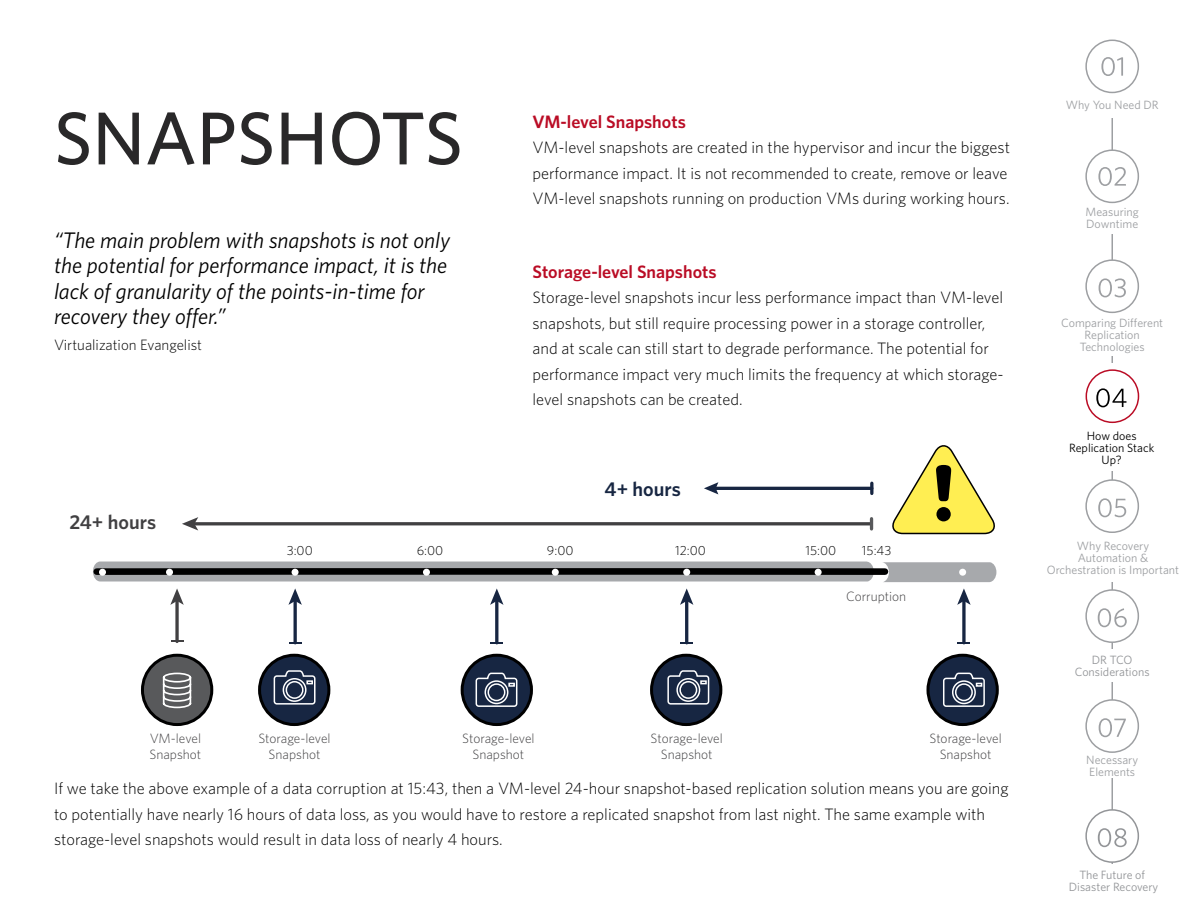
<style>
.page{position:relative;width:1188px;height:918px;background:#fff}
.page>*{position:absolute;margin:0;border:0;box-sizing:border-box;transform-origin:0 0}
.t1{font:500 75px "Whitney";color:#292829}
.t2{font:italic 22.5px/25.5px "Whitney";color:#000}
.t3{font:600 20.1px "Whitney";color:#414042}
.t4{font:600 20.1px "Whitney";color:#172642}
.t5{font:600 18px "Whitney";color:#ba0c25}
.t6{font:300 16.5px/25.5px "Whitney";color:#000}
.t7{font:300 15px "Whitney";color:#000}
.t8{font:300 13.5px/16.2px "Whitney";color:#414042;text-align:center}
.t9{font:300 13.2px "Whitney";color:#000}
.t10{font:12px/12px "Whitney";color:#9d9fa2}
.t11{font:12px/12px "Whitney";color:#939598;text-align:center}
.t12{font:12px/12px "Whitney";color:#000;text-align:center}
</style>
<div class="page">
<hr style="left:1112px;top:48px;width:1px;height:821px;background:#9d9fa2">
<div style="left:1063px;top:201px;width:99px;height:32px;background:#fff"></div>
<div style="left:1052px;top:313px;width:120px;height:42px;background:#fff"></div>
<div style="left:1063px;top:649px;width:99px;height:33px;background:#fff"></div>
<div style="left:1063px;top:753px;width:99px;height:25px;background:#fff"></div>
<div style="left:1063px;top:864px;width:99px;height:33px;background:#fff"></div>
<div style="left:1086px;top:260px;width:52px;height:52px;background:#fff;border-radius:50%"></div>
<div style="left:1085px;top:259px;width:54px;height:54px;border:2px solid #9d9fa2;border-radius:50%"></div>
<div style="left:1086px;top:480px;width:52px;height:52px;background:#fff;border-radius:50%"></div>
<div style="left:1085px;top:479px;width:54px;height:54px;border:2px solid #9d9fa2;border-radius:50%"></div>
<svg style="left:1098px;top:498px;width:28px;height:19px"></svg>
<div style="left:1086px;top:700px;width:52px;height:52px;background:#fff;border-radius:50%"></div>
<div style="left:1085px;top:699px;width:54px;height:54px;border:2px solid #9d9fa2;border-radius:50%"></div>
<svg style="left:1099px;top:718px;width:27px;height:19px"></svg>
<div style="left:1086px;top:810px;width:52px;height:52px;background:#fff;border-radius:50%"></div>
<div style="left:1085px;top:809px;width:54px;height:54px;border:2px solid #939598;border-radius:50%"></div>
<svg style="left:1098px;top:828px;width:29px;height:19px"></svg>
<div style="left:1086px;top:150px;width:52px;height:52px;background:#fff;border-radius:50%"></div>
<div style="left:1085px;top:149px;width:54px;height:54px;border:2px solid #9d9fa2;border-radius:50%"></div>
<svg style="left:1098px;top:167px;width:28px;height:19px"></svg>
<svg style="left:1099px;top:278px;width:27px;height:19px"></svg>
<div style="left:1063px;top:90px;width:99px;height:28px;background:#fff"></div>
<div style="left:1086px;top:40px;width:52px;height:52px;background:#fff;border-radius:50%"></div>
<div style="left:1085px;top:40px;width:54px;height:53px;border:2px solid #9d9fa2;border-radius:50%"></div>
<svg style="left:1101px;top:57px;width:22px;height:19px"></svg>
<div style="left:1043px;top:533px;width:140px;height:48px;background:#fff"></div>
<div style="left:1086px;top:590px;width:52px;height:52px;background:#fff;border-radius:50%"></div>
<div style="left:1085px;top:589px;width:54px;height:54px;border:2px solid #9d9fa2;border-radius:50%"></div>
<svg style="left:1098px;top:608px;width:29px;height:19px"></svg>
<div style="left:1058px;top:364px;width:107px;height:100px;background:#fff"></div>
<div style="left:142px;top:655px;width:70px;height:70px;background:#58595b;border-radius:50%"></div>
<div style="left:141px;top:654px;width:72px;height:72px;border:3px solid #000;border-radius:50%"></div>
<div style="left:260px;top:655px;width:69px;height:70px;background:#172642;border-radius:50%"></div>
<div style="left:258px;top:654px;width:72px;height:72px;border:3px solid #000;border-radius:50%"></div>
<div style="left:462px;top:655px;width:69px;height:70px;background:#172642;border-radius:50%"></div>
<div style="left:461px;top:654px;width:72px;height:72px;border:3px solid #000;border-radius:50%"></div>
<div style="left:652px;top:655px;width:69px;height:70px;background:#172642;border-radius:50%"></div>
<div style="left:650px;top:654px;width:72px;height:72px;border:3px solid #000;border-radius:50%"></div>
<div style="left:928px;top:655px;width:69px;height:70px;background:#172642;border-radius:50%"></div>
<div style="left:926px;top:654px;width:73px;height:72px;border:3px solid #000;border-radius:50%"></div>
<svg style="left:892px;top:445px;width:103px;height:90px"></svg>
<svg style="left:175px;top:605px;width:4px;height:35px"></svg>
<svg style="left:170px;top:588px;width:14px;height:17px"></svg>
<svg style="left:171px;top:640px;width:12px;height:2px"></svg>
<svg style="left:962px;top:605px;width:4px;height:37px"></svg>
<svg style="left:957px;top:588px;width:14px;height:17px"></svg>
<svg style="left:957px;top:642px;width:13px;height:2px"></svg>
<hr style="left:685px;top:600px;width:3px;height:43px;background:#172642">
<svg style="left:680px;top:588px;width:13px;height:17px"></svg>
<svg style="left:680px;top:642px;width:13px;height:2px"></svg>
<hr style="left:495px;top:600px;width:3px;height:43px;background:#172642">
<svg style="left:490px;top:588px;width:14px;height:17px"></svg>
<svg style="left:490px;top:642px;width:13px;height:2px"></svg>
<hr style="left:294px;top:600px;width:3px;height:43px;background:#172642">
<svg style="left:288px;top:588px;width:14px;height:17px"></svg>
<svg style="left:289px;top:642px;width:13px;height:2px"></svg>
<hr style="left:714px;top:487px;width:158px;height:3px;background:#172642">
<svg style="left:704px;top:482px;width:14px;height:12px"></svg>
<svg style="left:870px;top:483px;width:3px;height:10px"></svg>
<svg style="left:182px;top:517px;width:692px;height:14px"></svg>
<svg style="left:273px;top:670px;width:43px;height:35px"></svg>
<svg style="left:475px;top:672px;width:43px;height:35px"></svg>
<svg style="left:667px;top:670px;width:43px;height:35px"></svg>
<svg style="left:943px;top:672px;width:42px;height:35px"></svg>
<svg style="left:93px;top:562px;width:903px;height:20px;background:#7b7d7f"></svg>
<div style="left:292px;top:569px;width:7px;height:7px;background:#fff;border-radius:50%"></div>
<div style="left:166px;top:569px;width:7px;height:7px;background:#fff;border-radius:50%"></div>
<div style="left:423px;top:569px;width:7px;height:7px;background:#fff;border-radius:50%"></div>
<div style="left:552px;top:569px;width:7px;height:7px;background:#fff;border-radius:50%"></div>
<div style="left:683px;top:569px;width:7px;height:7px;background:#fff;border-radius:50%"></div>
<div style="left:815px;top:569px;width:7px;height:7px;background:#fff;border-radius:50%"></div>
<div style="left:959px;top:569px;width:7px;height:7px;background:#fff;border-radius:50%"></div>
<div style="left:99px;top:569px;width:7px;height:7px;background:#fff;border-radius:50%"></div>
<svg style="left:162px;top:672px;width:30px;height:37px"></svg>
<div style="left:1062px;top:423px;width:99px;height:48px;background:#fff"></div>
<div style="left:1086px;top:369px;width:53px;height:54px;border:2px solid #ba0c25;border-radius:50%"></div>
<svg style="left:1096px;top:388px;width:31px;height:19px"></svg>
<h1 class="t1" style="left:54px;top:89px;width:411px">SNAPSHOTS</h1>
<p class="t5" style="left:532px;top:110px;width:155px">VM-level Snapshots</p>
<p class="t6" style="left:532px;top:134px;width:479px">VM-level snapshots are created in the hypervisor and incur the biggest performance impact. It is not recommended to create, remove or leave<br>VM-level snapshots running on production VMs during working hours.</p>
<h2 class="t2" style="left:54px;top:227px;width:398px">“The main problem with snapshots is not only the potential for performance impact, it is the lack of granularity of the points-in-time for recovery they offer.”</h2>
<p class="t7" style="left:54px;top:334px;width:150px">Virtualization Evangelist</p>
<p class="t3" style="left:70px;top:509px;width:88px">24+ hours</p>
<p class="t5" style="left:532px;top:260px;width:186px">Storage-level Snapshots</p>
<p class="t6" style="left:532px;top:284px;width:473px">Storage-level snapshots incur less performance impact than VM-level snapshots, but still require processing power in a storage controller, and at scale can still start to degrade performance. The potential for performance impact very much limits the frequency at which storage&shy;level snapshots can be created.</p>
<p class="t4" style="left:605px;top:476px;width:78px">4+ hours</p>
<p class="t9" style="left:287px;top:541px;width:28px">3:00</p>
<p class="t9" style="left:417px;top:541px;width:28px">6:00</p>
<p class="t9" style="left:547px;top:541px;width:28px">9:00</p>
<p class="t9" style="left:675px;top:541px;width:32px">12:00</p>
<p class="t9" style="left:805px;top:541px;width:32px">15:00</p>
<p class="t9" style="left:862px;top:541px;width:31px">15:43</p>
<p class="t8" style="left:150px;top:730px;width:53px;text-align:left">VM-level<br>Snapshot</p>
<p class="t8" style="left:462px;top:730px;width:74px">Storage-level<br>Snapshot</p>
<p class="t8" style="left:651px;top:730px;width:74px">Storage-level<br>Snapshot</p>
<p class="t8" style="left:258px;top:730px;width:74px">Storage-level<br>Snapshot</p>
<p class="t8" style="left:846px;top:588px;width:62px">Corruption</p>
<p class="t8" style="left:929px;top:730px;width:74px">Storage-level<br>Snapshot</p>
<p class="t6" style="left:54px;top:775px;width:956px">If we take the above example of a data corruption at 15:43, then a VM-level 24-hour snapshot-based replication solution means you are going to potentially have nearly 16 hours of data loss, as you would have to restore a replicated snapshot from last night. The same example with storage-level snapshots would result in data loss of nearly 4 hours.</p>
<p class="t10" style="left:1066px;top:99px;width:95px">Why You Need DR</p>
<p class="t10" style="left:1086px;top:206px;width:55px">Measuring<br>Downtime</p>
<p class="t10" style="left:1061px;top:316px;width:104px;text-align:center">Comparing Different<br>Replication<br>Technologies</p>
<p class="t12" style="left:1069px;top:429px;width:87px">How does<br>Replication Stack<br>Up?</p>
<p class="t10" style="left:1047px;top:540px;width:134px;text-align:center">Why Recovery<br>Automation &amp;<br>Orchestration is Important</p>
<p class="t11" style="left:1075px;top:654px;width:76px">DR TCO<br>Considerations</p>
<p class="t10" style="left:1086px;top:754px;width:53px">Necessary<br>Elements</p>
<p class="t11" style="left:1069px;top:869px;width:91px">The Future of<br>Disaster Recovery</p>
</div>
